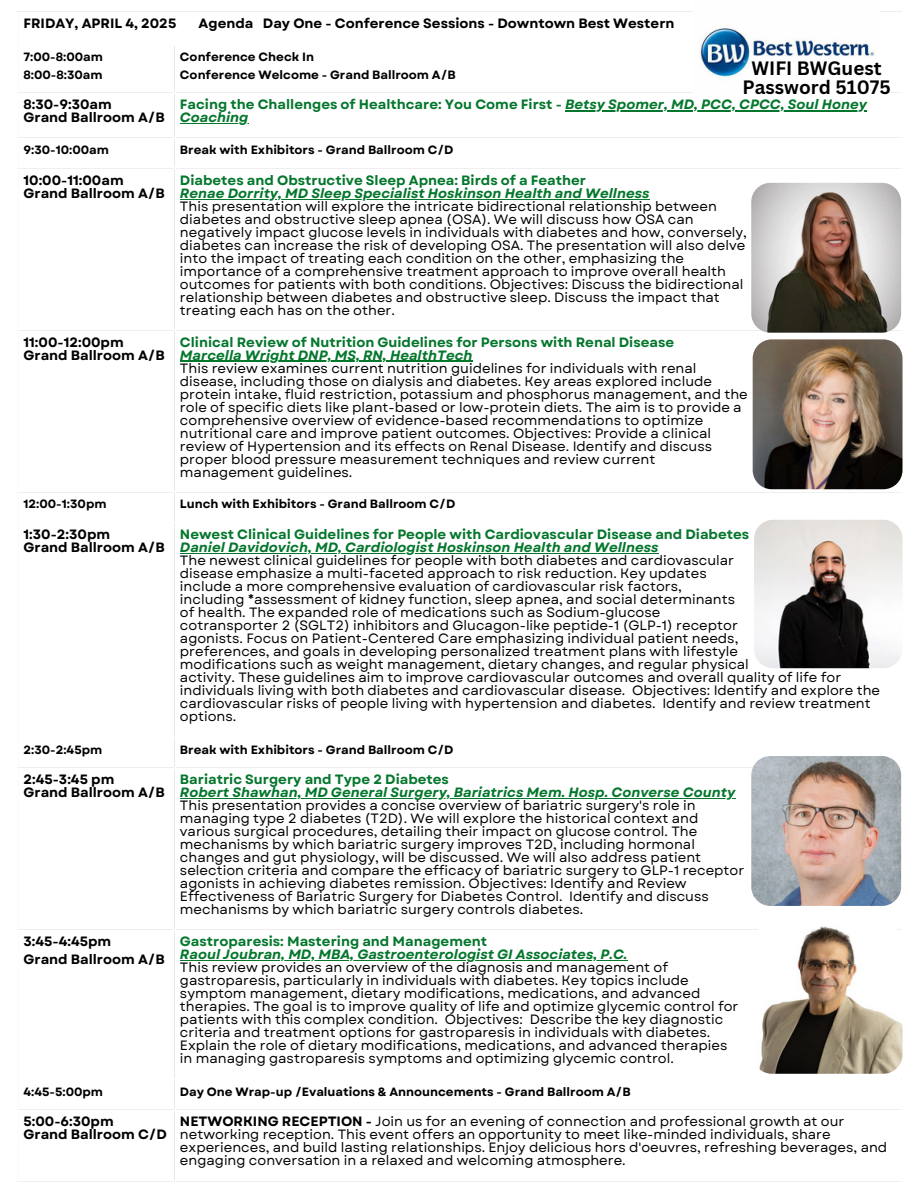
<style>
.page{position:relative;width:918px;height:1188px;background:#fff}
.page>*{position:absolute;margin:0;border:0;box-sizing:border-box;transform-origin:0 0}
.t1{font:700 18.9px/19.2px "Canva Sans";color:#000;text-align:center}
.t2{font:13.5px/13px "Garet";color:#000}
.t3{font:700 13.5px "Garet";color:#05772d}
.t4{font:italic 700 13.5px "Garet";color:#05772d}
.t5{font:700 13.5px/13px "Garet";color:#000}
.t6{font:700 12px "Garet";color:#000}
.s1{font-style:italic}
.s2{font-weight:700}
</style>
<div class="page">
<hr style="left:565px;top:110px;width:302px;height:1px;background:#05772d">
<hr style="left:180px;top:123px;width:69px;height:1px;background:#05772d">
<hr style="left:180px;top:199px;width:470px;height:1px;background:#05772d">
<hr style="left:180px;top:361px;width:293px;height:1px;background:#05772d">
<hr style="left:180px;top:553px;width:479px;height:1px;background:#05772d">
<hr style="left:180px;top:798px;width:555px;height:1px;background:#05772d">
<hr style="left:180px;top:960px;width:448px;height:1px;background:#05772d">
<img style="left:753px;top:924px;width:150px;height:150px;border-radius:19px">
<img style="left:751px;top:183px;width:150px;height:150px;border-radius:19px">
<img style="left:753px;top:339px;width:150px;height:150px;border-radius:19px">
<img style="left:754px;top:520px;width:149px;height:148px">
<img style="left:751px;top:756px;width:150px;height:150px;border-radius:19px">
<img style="left:700px;top:25px;width:176px;height:55px">
<p class="t5" style="left:23px;top:17px;width:154px">FRIDAY, APRIL 4, 2025</p>
<p class="t5" style="left:199px;top:17px;width:477px">Agenda Day One - Conference Sessions - Downtown Best Western</p>
<p class="t6" style="left:23px;top:48px;width:81px">7:00-8:00am</p>
<p class="t6" style="left:23px;top:66px;width:81px">8:00-8:30am</p>
<p class="t6" style="left:180px;top:48px;width:136px">Conference Check In</p>
<p class="t6" style="left:180px;top:66px;width:277px">Conference Welcome - Grand Ballroom A/B</p>
<p class="t1" style="left:742px;top:58px;width:150px">WIFI BWGuest<br>Password 51075</p>
<p class="t5" style="left:23px;top:98px;width:90px">8:30-9:30am</p>
<p class="t5" style="left:23px;top:111px;width:143px">Grand Ballroom A/B</p>
<p class="t3" style="left:180px;top:95px;width:689px">Facing the Challenges of Healthcare: You Come First - <span class="s1">Betsy Spomer, MD, PCC, CPCC, Soul Honey</span></p>
<p class="t4" style="left:180px;top:108px;width:70px">Coaching</p>
<p class="t6" style="left:23px;top:141px;width:87px">9:30-10:00am</p>
<p class="t6" style="left:180px;top:141px;width:275px">Break with Exhibitors - Grand Ballroom C/D</p>
<p class="t5" style="left:23px;top:173px;width:102px">10:00-11:00am</p>
<p class="t5" style="left:23px;top:186px;width:143px">Grand Ballroom A/B</p>
<p class="t3" style="left:180px;top:170px;width:408px">Diabetes and Obstructive Sleep Apnea: Birds of a Feather</p>
<p class="t4" style="left:180px;top:183px;width:471px">Renae Dorrity, MD Sleep Specialist Hoskinson Health and Wellness</p>
<p class="t2" style="left:180px;top:199px;width:538px">This presentation will explore the intricate bidirectional relationship between</p>
<p class="t2" style="left:180px;top:212px;width:515px">diabetes and obstructive sleep apnea (OSA). We will discuss how OSA can</p>
<p class="t2" style="left:180px;top:225px;width:569px">negatively impact glucose levels in individuals with diabetes and how, conversely,</p>
<p class="t2" style="left:180px;top:238px;width:567px">diabetes can increase the risk of developing OSA. The presentation will also delve</p>
<p class="t2" style="left:180px;top:251px;width:506px">into the impact of treating each condition on the other, emphasizing the</p>
<p class="t2" style="left:180px;top:264px;width:548px">importance of a comprehensive treatment approach to improve overall health</p>
<p class="t2" style="left:180px;top:277px;width:565px">outcomes for patients with both conditions. Objectives: Discuss the bidirectional</p>
<p class="t2" style="left:180px;top:290px;width:542px">relationship between diabetes and obstructive sleep. Discuss the impact that</p>
<p class="t2" style="left:180px;top:303px;width:216px">treating each has on the other.</p>
<p class="t5" style="left:23px;top:335px;width:102px">11:00-12:00pm</p>
<p class="t5" style="left:23px;top:348px;width:143px">Grand Ballroom A/B</p>
<p class="t3" style="left:180px;top:332px;width:496px">Clinical Review of Nutrition Guidelines for Persons with Renal Disease</p>
<p class="t4" style="left:180px;top:345px;width:294px">Marcella Wright DNP, MS, RN, HealthTech</p>
<p class="t2" style="left:180px;top:361px;width:518px">This review examines current nutrition guidelines for individuals with renal</p>
<p class="t2" style="left:180px;top:374px;width:534px">disease, including those on dialysis and diabetes. Key areas explored include</p>
<p class="t2" style="left:180px;top:387px;width:569px">protein intake, fluid restriction, potassium and phosphorus management, and the</p>
<p class="t2" style="left:180px;top:400px;width:563px">role of specific diets like plant-based or low-protein diets. The aim is to provide a</p>
<p class="t2" style="left:180px;top:413px;width:525px">comprehensive overview of evidence-based recommendations to optimize</p>
<p class="t2" style="left:180px;top:426px;width:533px">nutritional care and improve patient outcomes. Objectives: Provide a clinical</p>
<p class="t2" style="left:180px;top:439px;width:534px">review of Hypertension and its effects on Renal Disease. Identify and discuss</p>
<p class="t2" style="left:180px;top:452px;width:477px">proper blood pressure measurement techniques and review current</p>
<p class="t2" style="left:180px;top:465px;width:174px">management guidelines.</p>
<p class="t6" style="left:23px;top:496px;width:85px">12:00-1:30pm</p>
<p class="t6" style="left:180px;top:496px;width:277px">Lunch with Exhibitors - Grand Ballroom C/D</p>
<p class="t5" style="left:23px;top:528px;width:143px">1:30-2:30pm<br>Grand Ballroom A/B</p>
<p class="t3" style="left:180px;top:525px;width:571px">Newest Clinical Guidelines for People with Cardiovascular Disease and Diabetes</p>
<p class="t4" style="left:180px;top:538px;width:480px">Daniel Davidovich, MD, Cardiologist Hoskinson Health and Wellness</p>
<p class="t2" style="left:180px;top:554px;width:556px">The newest clinical guidelines for people with both diabetes and cardiovascular</p>
<p class="t2" style="left:180px;top:567px;width:528px">disease emphasize a multi-faceted approach to risk reduction. Key updates</p>
<p class="t2" style="left:180px;top:580px;width:503px">include a more comprehensive evaluation of cardiovascular risk factors,</p>
<p class="t2" style="left:180px;top:593px;width:557px">including *assessment of kidney function, sleep apnea, and social determinants</p>
<p class="t2" style="left:180px;top:606px;width:482px">of health. The expanded role of medications such as Sodium-glucose</p>
<p class="t2" style="left:180px;top:619px;width:559px">cotransporter 2 (SGLT2) inhibitors and Glucagon-like peptide-1 (GLP-1) receptor</p>
<p class="t2" style="left:180px;top:632px;width:560px">agonists. Focus on Patient-Centered Care emphasizing individual patient needs,</p>
<p class="t2" style="left:180px;top:645px;width:560px">preferences, and goals in developing personalized treatment plans with lifestyle</p>
<p class="t2" style="left:180px;top:658px;width:570px">modifications such as weight management, dietary changes, and regular physical</p>
<p class="t2" style="left:180px;top:671px;width:702px">activity. These guidelines aim to improve cardiovascular outcomes and overall quality of life for individuals living with both diabetes and cardiovascular disease. Objectives: Identify and explore the cardiovascular risks of people living with hypertension and diabetes. Identify and review treatment options.</p>
<p class="t6" style="left:23px;top:741px;width:80px">2:30-2:45pm</p>
<p class="t6" style="left:180px;top:741px;width:275px">Break with Exhibitors - Grand Ballroom C/D</p>
<p class="t5" style="left:23px;top:773px;width:143px">2:45-3:45 pm<br>Grand Ballroom A/B</p>
<p class="t3" style="left:180px;top:770px;width:271px">Bariatric Surgery and Type 2 Diabetes</p>
<p class="t4" style="left:180px;top:783px;width:557px">Robert Shawhan, MD General Surgery, Bariatrics Mem. Hosp. Converse County</p>
<p class="t2" style="left:180px;top:799px;width:517px">This presentation provides a concise overview of bariatric surgery's role in</p>
<p class="t2" style="left:180px;top:812px;width:520px">managing type 2 diabetes (T2D). We will explore the historical context and</p>
<p class="t2" style="left:180px;top:825px;width:519px">various surgical procedures, detailing their impact on glucose control. The</p>
<p class="t2" style="left:180px;top:838px;width:517px">mechanisms by which bariatric surgery improves T2D, including hormonal</p>
<p class="t2" style="left:180px;top:851px;width:523px">changes and gut physiology, will be discussed. We will also address patient</p>
<p class="t2" style="left:180px;top:864px;width:566px">selection criteria and compare the efficacy of bariatric surgery to GLP-1 receptor</p>
<p class="t2" style="left:180px;top:877px;width:508px">agonists in achieving diabetes remission. Objectives: Identify and Review</p>
<p class="t2" style="left:180px;top:890px;width:530px">Effectiveness of Bariatric Surgery for Diabetes Control. Identify and discuss</p>
<p class="t2" style="left:180px;top:903px;width:405px">mechanisms by which bariatric surgery controls diabetes.</p>
<p class="t5" style="left:23px;top:934px;width:89px">3:45-4:45pm</p>
<p class="t5" style="left:23px;top:952px;width:143px">Grand Ballroom A/B</p>
<p class="t3" style="left:180px;top:932px;width:309px">Gastroparesis: Mastering and Management</p>
<p class="t4" style="left:180px;top:945px;width:449px">Raoul Joubran, MD, MBA, Gastroenterologist GI Associates, P.C.</p>
<p class="t2" style="left:180px;top:961px;width:490px">This review provides an overview of the diagnosis and management of</p>
<p class="t2" style="left:180px;top:974px;width:510px">gastroparesis, particularly in individuals with diabetes. Key topics include</p>
<p class="t2" style="left:180px;top:987px;width:522px">symptom management, dietary modifications, medications, and advanced</p>
<p class="t2" style="left:180px;top:1000px;width:560px">therapies. The goal is to improve quality of life and optimize glycemic control for</p>
<p class="t2" style="left:180px;top:1013px;width:545px">patients with this complex condition. Objectives: Describe the key diagnostic</p>
<p class="t2" style="left:180px;top:1026px;width:532px">criteria and treatment options for gastroparesis in individuals with diabetes.</p>
<p class="t2" style="left:180px;top:1039px;width:549px">Explain the role of dietary modifications, medications, and advanced therapies</p>
<p class="t2" style="left:180px;top:1052px;width:495px">in managing gastroparesis symptoms and optimizing glycemic control.</p>
<p class="t6" style="left:23px;top:1083px;width:81px">4:45-5:00pm</p>
<p class="t6" style="left:180px;top:1083px;width:452px">Day One Wrap-up /Evaluations &amp; Announcements - Grand Ballroom A/B</p>
<p class="t5" style="left:23px;top:1115px;width:92px">5:00-6:30pm</p>
<p class="t5" style="left:23px;top:1128px;width:145px">Grand Ballroom C/D</p>
<h1 class="t2" style="left:180px;top:1115px;width:709px"><span class="s2">NETWORKING RECEPTION -</span> Join us for an evening of connection and professional growth at our networking reception. This event offers an opportunity to meet like-minded individuals, share experiences, and build lasting relationships. Enjoy delicious hors d'oeuvres, refreshing beverages, and engaging conversation in a relaxed and welcoming atmosphere.</h1>
</div>
